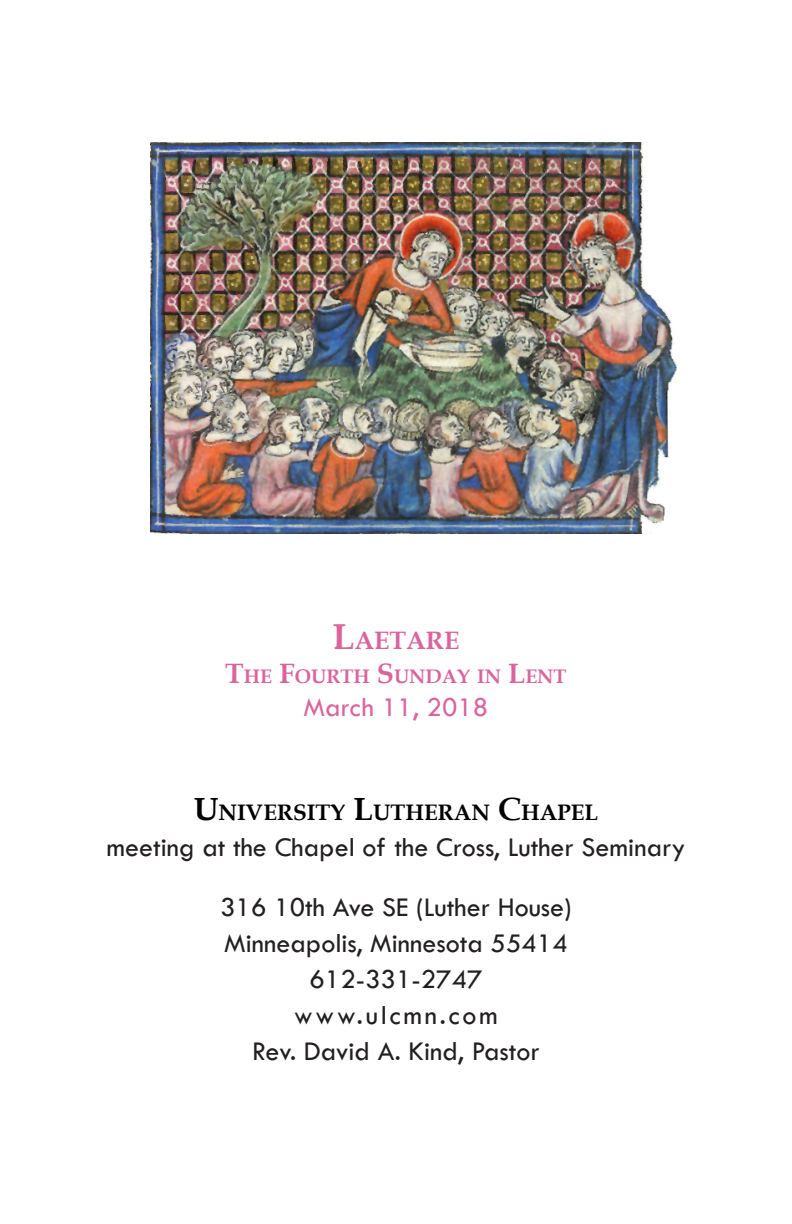
<style>
.page{position:relative;width:792px;height:1224px;background:#fff}
.page>*{position:absolute;margin:0;border:0;box-sizing:border-box;transform-origin:0 0}
.t1{font:500 28px "Tw Cen";color:#231f20}
.t2{font:500 28px "Tw Cen";letter-spacing:.1em;color:#231f20}
.t3{font:500 28px "Tw Cen";color:#da649c}
.t4{font:700 25.2px "Book Antiqua";color:#da649c}
.t5{font:700 22.4px "Book Antiqua";color:#000}
.t6{font:700 19.6px "Book Antiqua";color:#da649c}
.s1{font-size:36px}
.s2{font-size:28px}
.s3{font-size:32px}
</style>
<div class="page">
<img style="left:150px;top:142px;width:526px;height:391px">
<p class="t4" style="left:333px;top:623px;width:128px"><span class="s1">L</span>AETARE</p>
<p class="t6" style="left:225px;top:663px;width:343px"><span class="s2">T</span>HE <span class="s2">F</span>OURTH <span class="s2">S</span>UNDAY IN <span class="s2">L</span>ENT</p>
<p class="t3" style="left:304px;top:690px;width:186px">March 11, 2018</p>
<p class="t5" style="left:194px;top:797px;width:405px"><span class="s3">U</span>NIVERSITY <span class="s3">L</span>UTHERAN <span class="s3">C</span>HAPEL</p>
<p class="t1" style="left:107px;top:830px;width:580px">meeting at the Chapel of the Cross, Luther Seminary</p>
<p class="t1" style="left:220px;top:890px;width:353px">316 10th Ave SE (Luther House)</p>
<p class="t1" style="left:224px;top:926px;width:345px">Minneapolis, Minnesota 55414</p>
<p class="t1" style="left:309px;top:962px;width:175px">612-331-2747</p>
<p class="t2" style="left:294px;top:998px;width:205px">www.ulcmn.com</p>
<p class="t1" style="left:252px;top:1034px;width:289px">Rev. David A. Kind, Pastor</p>
</div>
